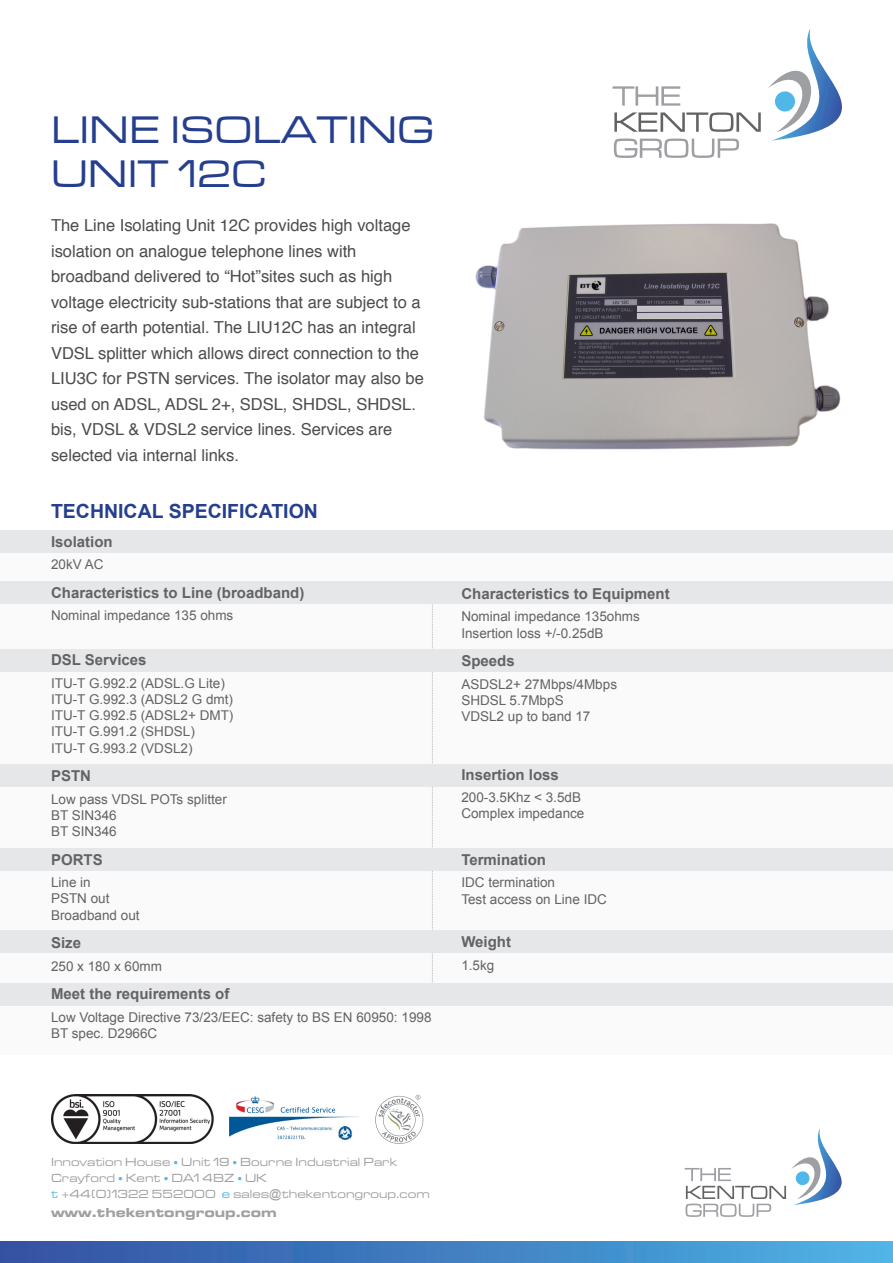
<style>
.page{position:relative;width:893px;height:1263px;background:#fff}
.page>*{position:absolute;margin:0;border:0;box-sizing:border-box;transform-origin:0 0}
.t1{font:expanded 39.75px "Microgramma";color:#253f8e}
.t2{font:700 19.5px "Arial";color:#253f8e}
.t3{font:16.5px/25.5px "Helvetica";color:#4b4c4d}
.t4{font:700 15px "Arial";color:#636366}
.t5{font:13.5px "Arial";color:#636366}
.t6{font:700 expanded 13.5px "Microgramma";color:#9d9fa2}
.t7{font:expanded 12.15px "Microgramma";color:#9d9fa2}
.s1{font-family:"Helvetica Neue";font-weight:700;font-stretch:normal;font-size:9.45px;color:#50b7e8}
.s2{color:#50b7e8}
.s3{font-family:"Helvetica";font-weight:300;font-stretch:normal}
.s4{font-family:"Arial";font-stretch:normal}
</style>
<div class="page">
<div style="left:0;top:542px;width:893px;height:512px;background:#fafafa"></div>
<svg style="left:432px;top:604px;width:1px;height:379px"></svg>
<img style="left:475px;top:223px;width:366px;height:227px">
<div style="left:0;top:983px;width:893px;height:23px;background:#e6e7e9"></div>
<div style="left:0;top:930px;width:893px;height:23px;background:#e6e7e9"></div>
<div style="left:0;top:848px;width:893px;height:23px;background:#e6e7e9"></div>
<div style="left:0;top:764px;width:893px;height:23px;background:#e6e7e9"></div>
<div style="left:0;top:649px;width:893px;height:23px;background:#e6e7e9"></div>
<div style="left:0;top:581px;width:893px;height:23px;background:#e6e7e9"></div>
<div style="left:0;top:530px;width:893px;height:23px;background:#e6e7e9"></div>
<div style="left:0;top:1242px;width:893px;height:21px;background:linear-gradient(to right,#334fa1,#4eb2e4)"></div>
<img style="left:51px;top:1095px;width:163px;height:49px">
<img style="left:230px;top:1096px;width:129px;height:45px">
<svg style="left:375px;top:1095px;width:48px;height:49px"></svg>
<svg style="left:685px;top:1128px;width:157px;height:89px"></svg>
<svg style="left:768px;top:29px;width:74px;height:112px"></svg>
<svg style="left:612px;top:86px;width:68px;height:20px"></svg>
<svg style="left:614px;top:112px;width:147px;height:20px"></svg>
<svg style="left:614px;top:138px;width:125px;height:20px"></svg>
<p class="t1" style="left:51px;top:106px;width:385px">LINE ISOLATING</p>
<p class="t1" style="left:51px;top:150px;width:217px">UNIT 12C</p>
<p class="t3" style="left:51px;top:213px;width:374px">The Line Isolating Unit 12C provides high voltage isolation on analogue telephone lines with broadband delivered to “Hot”sites such as high voltage electricity sub-stations that are subject to a rise of earth potential. The LIU12C has an integral VDSL splitter which allows direct connection to the LIU3C for PSTN services. The isolator may also be used on ADSL, ADSL 2+, SDSL, SHDSL, SHDSL. bis, VDSL &amp; VDSL2 service lines. Services are selected via internal links.</p>
<p class="t2" style="left:51px;top:500px;width:268px">TECHNICAL SPECIFICATION</p>
<p class="t4" style="left:51px;top:533px;width:63px">Isolation</p>
<p class="t5" style="left:51px;top:557px;width:54px">20kV AC</p>
<p class="t4" style="left:51px;top:584px;width:255px">Characteristics to Line (broadband)</p>
<p class="t5" style="left:51px;top:608px;width:184px">Nominal impedance 135 ohms</p>
<p class="t4" style="left:51px;top:652px;width:97px">DSL Services</p>
<p class="t5" style="left:51px;top:675px;width:175px">ITU-T G.992.2 (ADSL.G Lite)</p>
<p class="t5" style="left:51px;top:692px;width:184px">ITU-T G.992.3 (ADSL2 G dmt)</p>
<p class="t5" style="left:51px;top:708px;width:184px">ITU-T G.992.5 (ADSL2+ DMT)</p>
<p class="t5" style="left:51px;top:724px;width:145px">ITU-T G.991.2 (SHDSL)</p>
<p class="t5" style="left:51px;top:740px;width:143px">ITU-T G.993.2 (VDSL2)</p>
<p class="t4" style="left:51px;top:767px;width:42px">PSTN</p>
<p class="t5" style="left:51px;top:791px;width:177px">Low pass VDSL POTs splitter</p>
<p class="t5" style="left:51px;top:807px;width:67px">BT SIN346</p>
<p class="t5" style="left:51px;top:824px;width:67px">BT SIN346</p>
<p class="t4" style="left:51px;top:851px;width:53px">PORTS</p>
<p class="t5" style="left:51px;top:875px;width:41px">Line in</p>
<p class="t5" style="left:51px;top:891px;width:60px">PSTN out</p>
<p class="t5" style="left:51px;top:907px;width:90px">Broadband out</p>
<p class="t4" style="left:51px;top:934px;width:32px">Size</p>
<p class="t5" style="left:51px;top:958px;width:113px">250 x 180 x 60mm</p>
<p class="t4" style="left:51px;top:985px;width:180px">Meet the requirements of</p>
<p class="t5" style="left:51px;top:1009px;width:382px">Low Voltage Directive 73/23/EEC: safety to BS EN 60950: 1998</p>
<p class="t5" style="left:51px;top:1025px;width:108px">BT spec. D2966C</p>
<p class="t4" style="left:461px;top:585px;width:210px">Characteristics to Equipment</p>
<p class="t5" style="left:461px;top:609px;width:180px">Nominal impedance 135ohms</p>
<p class="t5" style="left:461px;top:625px;width:144px">Insertion loss +/-0.25dB</p>
<p class="t4" style="left:461px;top:652px;width:55px">Speeds</p>
<p class="t5" style="left:461px;top:676px;width:157px">ASDSL2+ 27Mbps/4Mbps</p>
<p class="t5" style="left:461px;top:692px;width:104px">SHDSL 5.7MbpS</p>
<p class="t5" style="left:461px;top:709px;width:131px">VDSL2 up to band 17</p>
<p class="t4" style="left:461px;top:766px;width:99px">Insertion loss</p>
<p class="t5" style="left:461px;top:790px;width:121px">200-3.5Khz &lt; 3.5dB</p>
<p class="t5" style="left:461px;top:806px;width:125px">Complex impedance</p>
<p class="t4" style="left:461px;top:851px;width:86px">Termination</p>
<p class="t5" style="left:461px;top:875px;width:95px">IDC termination</p>
<p class="t5" style="left:461px;top:891px;width:147px">Test access on Line IDC</p>
<p class="t4" style="left:461px;top:933px;width:51px">Weight</p>
<p class="t5" style="left:461px;top:957px;width:35px">1.5kg</p>
<p class="t7" style="left:51px;top:1154px;width:348px">Innovation House <span class="s1">•</span> Unit 19 <span class="s1">•</span> Bourne Industrial Park</p>
<p class="t7" style="left:51px;top:1170px;width:218px">Crayford <span class="s1">•</span> Kent <span class="s1">•</span> DA1 4BZ <span class="s1">•</span> UK</p>
<p class="t7" style="left:51px;top:1187px;width:380px"><span class="s2">t</span> <span class="s3">+</span>44(0)1322 552000 <span class="s2">e</span> sales<span class="s4">@</span>thekentongroup.com</p>
<p class="t6" style="left:51px;top:1203px;width:227px">www.thekentongroup.com</p>
</div>
